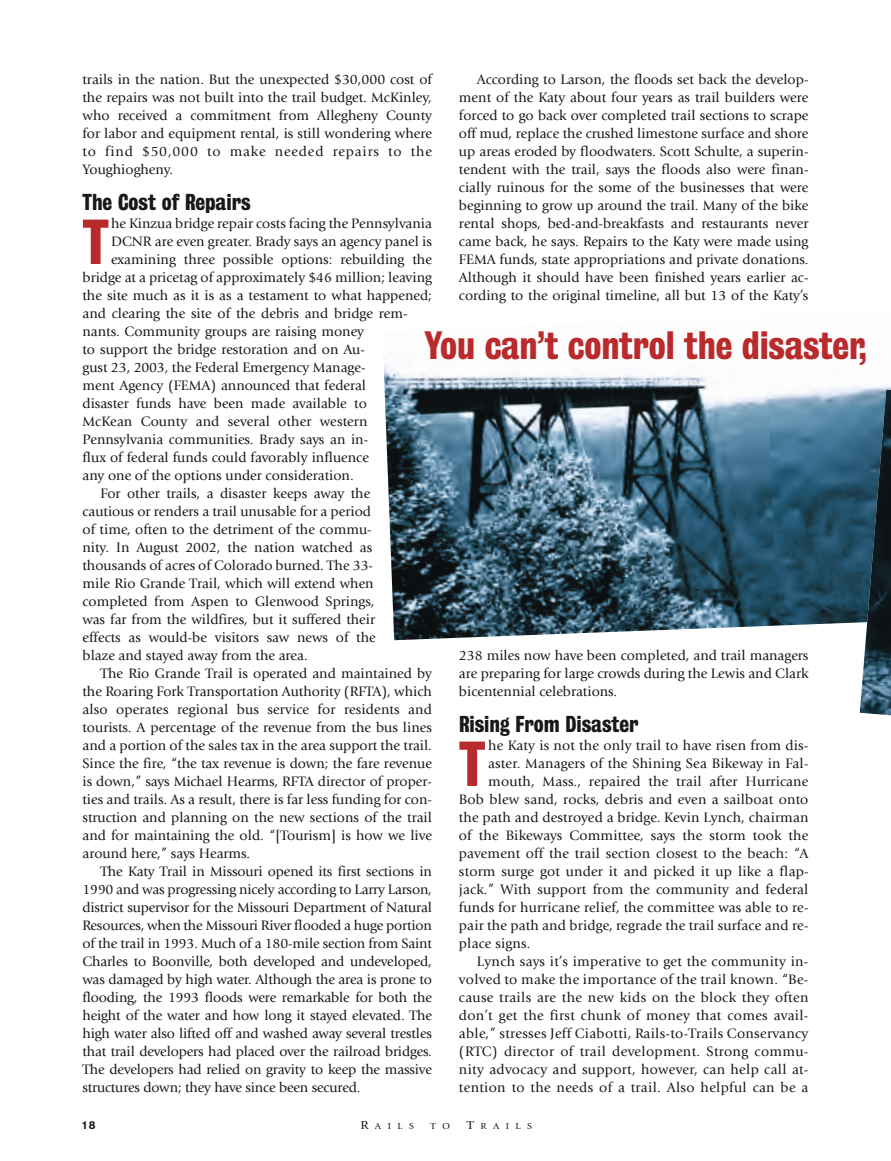
<style>
.page{position:relative;width:891px;height:1161px;background:#fff}
.page>*{position:absolute;margin:0;border:0;box-sizing:border-box;transform-origin:0 0}
.t1{font:57.9px "Bureau Grot Three Seven";color:#b92a2c}
.t2{font:36px "Bureau Grot Three Seven";letter-spacing:-.005em;color:#b92a2c}
.t3{font:21px "Bureau Grot Three Seven";color:#171819}
.t4{font:14.25px/18px "Giovanni";color:#171819;text-align:justify}
.t5{font:14.25px "Giovanni";letter-spacing:.02em;color:#171819}
.t6{font:700 10.5px "Nobel";color:#171819}
.t7{font:9px "Giovanni";letter-spacing:.65em;color:#171819;scale:1.1 1}
.s1{font-size:12px}
</style>
<div class="page">
<img style="left:384px;top:357px;width:507px;height:283px">
<img style="left:860px;top:390px;width:31px;height:326px">
<p class="t4" style="left:459px;top:71px;width:351px;text-indent:18px">According to Larson, the floods set back the develop&shy;ment of the Katy about four years as trail builders were forced to go back over completed trail sections to scrape off mud, replace the crushed limestone surface and shore up areas eroded by floodwaters. Scott Schulte, a superin&shy;tendent with the trail, says the floods also were finan&shy;cially ruinous for the some of the businesses that were beginning to grow up around the trail. Many of the bike rental shops, bed-and-breakfasts and restaurants never came back, he says. Repairs to the Katy were made using FEMA funds, state appropriations and private donations.<br>Although it should have been finished years earlier ac&shy;cording to the original timeline, all but 13 of the Katy’s</p>
<p class="t4" style="left:82px;top:72px;width:351px">trails in the nation. But the unexpected $30,000 cost of the repairs was not built into the trail budget. McKinley, who received a commitment from Allegheny County for labor and equipment rental, is still wondering where to find $50,000 to make needed repairs to the Youghiogheny.</p>
<h3 class="t3" style="left:82px;top:195px;width:170px">The Cost of Repairs</h3>
<h1 class="t1" style="left:82px;top:223px;width:28px">T</h1>
<p class="t4" style="left:111px;top:216px;width:323px">he Kinzua bridge repair costs facing the Pennsylvania</p>
<p class="t4" style="left:111px;top:234px;width:323px">DCNR are even greater. Brady says an agency panel is</p>
<p class="t4" style="left:111px;top:252px;width:323px">examining three possible options: rebuilding the</p>
<p class="t4" style="left:82px;top:270px;width:351px">bridge at a pricetag of approximately $46 million; leaving</p>
<p class="t4" style="left:82px;top:288px;width:351px">the site much as it is as a testament to what happened;</p>
<p class="t4" style="left:82px;top:306px;width:327px">and clearing the site of the debris and bridge rem-</p>
<p class="t4" style="left:82px;top:324px;width:283px">nants. Community groups are raising money</p>
<p class="t4" style="left:82px;top:342px;width:284px">to support the bridge restoration and on Au-</p>
<p class="t4" style="left:82px;top:360px;width:285px">gust 23, 2003, the Federal Emergency Manage-</p>
<p class="t4" style="left:82px;top:378px;width:285px">ment Agency (FEMA) announced that federal</p>
<p class="t4" style="left:82px;top:396px;width:286px">disaster funds have been made available to</p>
<p class="t4" style="left:82px;top:414px;width:287px">McKean County and several other western</p>
<p class="t4" style="left:82px;top:432px;width:287px">Pennsylvania communities. Brady says an in-</p>
<p class="t4" style="left:82px;top:450px;width:288px">flux of federal funds could favorably influence</p>
<p class="t4" style="left:82px;top:468px;width:273px">any one of the options under consideration.</p>
<p class="t4" style="left:100px;top:486px;width:271px">For other trails, a disaster keeps away the</p>
<p class="t4" style="left:82px;top:504px;width:290px">cautious or renders a trail unusable for a period</p>
<p class="t4" style="left:82px;top:522px;width:291px">of time, often to the detriment of the commu-</p>
<p class="t4" style="left:82px;top:540px;width:291px">nity. In August 2002, the nation watched as</p>
<p class="t4" style="left:82px;top:558px;width:292px">thousands of acres of Colorado burned. The 33-</p>
<p class="t4" style="left:82px;top:575px;width:293px">mile Rio Grande Trail, which will extend when</p>
<p class="t4" style="left:82px;top:593px;width:293px">completed from Aspen to Glenwood Springs,</p>
<p class="t4" style="left:82px;top:611px;width:294px">was far from the wildfires, but it suffered their</p>
<p class="t4" style="left:82px;top:629px;width:295px">effects as would-be visitors saw news of the</p>
<p class="t4" style="left:82px;top:647px;width:227px">blaze and stayed away from the area.</p>
<p class="t4" style="left:100px;top:665px;width:333px">The Rio Grande Trail is operated and maintained by</p>
<p class="t4" style="left:82px;top:683px;width:351px">the Roaring Fork Transportation Authority (RFTA), which</p>
<p class="t4" style="left:82px;top:701px;width:351px">also operates regional bus service for residents and</p>
<p class="t4" style="left:82px;top:719px;width:351px">tourists. A percentage of the revenue from the bus lines</p>
<p class="t4" style="left:82px;top:737px;width:351px">and a portion of the sales tax in the area support the trail.</p>
<p class="t4" style="left:82px;top:755px;width:351px">Since the fire, “the tax revenue is down; the fare revenue</p>
<p class="t4" style="left:82px;top:773px;width:351px">is down,” says Michael Hearms, RFTA director of proper-</p>
<p class="t4" style="left:82px;top:791px;width:351px">ties and trails. As a result, there is far less funding for con-</p>
<p class="t4" style="left:82px;top:809px;width:351px">struction and planning on the new sections of the trail</p>
<p class="t4" style="left:82px;top:827px;width:351px">and for maintaining the old. “[Tourism] is how we live</p>
<p class="t4" style="left:82px;top:845px;width:169px">around here,” says Hearms.</p>
<p class="t4" style="left:100px;top:863px;width:333px">The Katy Trail in Missouri opened its first sections in</p>
<p class="t4" style="left:82px;top:881px;width:351px">1990 and was progressing nicely according to Larry Larson,</p>
<p class="t4" style="left:82px;top:899px;width:351px">district supervisor for the Missouri Department of Natural</p>
<p class="t4" style="left:82px;top:917px;width:351px">Resources, when the Missouri River flooded a huge portion</p>
<p class="t4" style="left:82px;top:935px;width:351px">of the trail in 1993. Much of a 180-mile section from Saint</p>
<p class="t4" style="left:82px;top:953px;width:351px">Charles to Boonville, both developed and undeveloped,</p>
<p class="t4" style="left:82px;top:971px;width:351px">was damaged by high water. Although the area is prone to</p>
<p class="t4" style="left:82px;top:989px;width:351px">flooding, the 1993 floods were remarkable for both the</p>
<p class="t4" style="left:82px;top:1007px;width:351px">height of the water and how long it stayed elevated. The</p>
<p class="t4" style="left:82px;top:1025px;width:351px">high water also lifted off and washed away several trestles</p>
<p class="t4" style="left:82px;top:1043px;width:351px">that trail developers had placed over the railroad bridges.</p>
<p class="t4" style="left:82px;top:1061px;width:351px">The developers had relied on gravity to keep the massive</p>
<p class="t4" style="left:82px;top:1079px;width:280px">structures down; they have since been secured.</p>
<h2 class="t2" style="left:424px;top:333px;width:444px">You can’t control the disaster,</h2>
<p class="t4" style="left:459px;top:647px;width:351px">238 miles now have been completed, and trail managers are preparing for large crowds during the Lewis and Clark bicentennial celebrations.</p>
<h3 class="t3" style="left:459px;top:717px;width:181px">Rising From Disaster</h3>
<h1 class="t1" style="left:459px;top:745px;width:28px">T</h1>
<p class="t4" style="left:488px;top:738px;width:322px">he Katy is not the only trail to have risen from dis-</p>
<p class="t4" style="left:488px;top:756px;width:322px">aster. Managers of the Shining Sea Bikeway in Fal-</p>
<p class="t4" style="left:488px;top:774px;width:322px">mouth, Mass., repaired the trail after Hurricane</p>
<p class="t4" style="left:459px;top:792px;width:351px">Bob blew sand, rocks, debris and even a sailboat onto</p>
<p class="t4" style="left:459px;top:810px;width:351px">the path and destroyed a bridge. Kevin Lynch, chairman</p>
<p class="t4" style="left:459px;top:828px;width:351px">of the Bikeways Committee, says the storm took the</p>
<p class="t4" style="left:459px;top:846px;width:351px">pavement off the trail section closest to the beach: “A</p>
<p class="t4" style="left:459px;top:864px;width:351px">storm surge got under it and picked it up like a flap-</p>
<p class="t4" style="left:459px;top:882px;width:351px">jack.” With support from the community and federal</p>
<p class="t4" style="left:459px;top:900px;width:351px">funds for hurricane relief, the committee was able to re-</p>
<p class="t4" style="left:459px;top:918px;width:351px">pair the path and bridge, regrade the trail surface and re-</p>
<p class="t4" style="left:459px;top:936px;width:73px">place signs.</p>
<p class="t5" style="left:477px;top:956px;width:333px">Lynch says it’s imperative to get the community in-</p>
<p class="t5" style="left:459px;top:974px;width:351px">volved to make the importance of the trail known. “Be-</p>
<p class="t5" style="left:459px;top:992px;width:351px">cause trails are the new kids on the block they often</p>
<p class="t5" style="left:459px;top:1010px;width:351px">don’t get the first chunk of money that comes avail-</p>
<p class="t5" style="left:459px;top:1028px;width:351px">able,” stresses Jeff Ciabotti, Rails-to-Trails Conservancy</p>
<p class="t5" style="left:459px;top:1046px;width:351px">(RTC) director of trail development. Strong commu-</p>
<p class="t5" style="left:459px;top:1064px;width:351px">nity advocacy and support, however, can help call at-</p>
<p class="t5" style="left:459px;top:1082px;width:351px">tention to the needs of a trail. Also helpful can be a</p>
<p class="t6" style="left:82px;top:1122px;width:14px">18</p>
<p class="t7" style="left:360px;top:1123px;width:50px"><span class="s1">R</span>AILS</p>
<p class="t7" style="left:431px;top:1123px;width:19px">T O</p>
<p class="t7" style="left:467px;top:1123px;width:61px"><span class="s1">T</span>RAILS</p>
</div>
